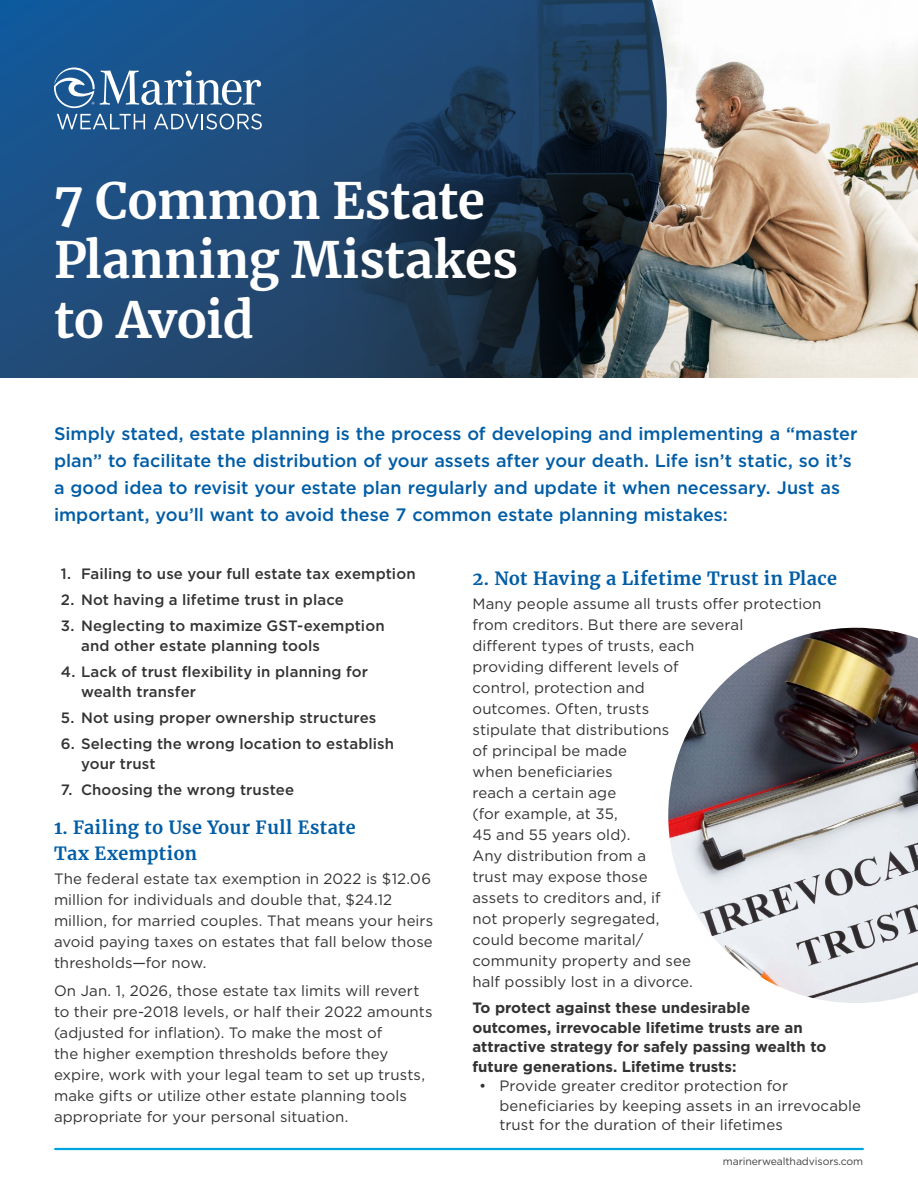
<style>
.page{position:relative;width:918px;height:1188px;background:#fff}
.page>*{position:absolute;margin:0;border:0;box-sizing:border-box;transform-origin:0 0}
.t1{font:700 49.5px/59.4px "Merriweather";letter-spacing:-.01em;color:#fff}
.t2{font:500 18px/27px "Gotham";color:#005da6}
.t3{font:700 18px/25.5px "Merriweather";letter-spacing:.025em;color:#005da6}
.t4{font:15px/21px "Gotham";letter-spacing:.005em;color:#333334}
.t5{font:500 15px/19.5px "Gotham";letter-spacing:.01em;color:#333334}
.t6{font:700 15px/19.5px "Gotham";color:#333334}
.t7{font:10.5px "Gotham";letter-spacing:-.01em;color:#414042}
</style>
<div class="page">
<hr style="left:55px;top:1148px;width:808px;height:2px;background:#00a4df">
<img style="left:667px;top:16px;width:251px;height:362px">
<svg style="left:0;top:0;width:667px;height:378px;background:#1f4267"></svg>
<img style="left:668px;top:628px;width:250px;height:375px">
<svg style="left:57px;top:114px;width:88px;height:15px"></svg>
<svg style="left:154px;top:114px;width:108px;height:16px;background:#5a7ea4"></svg>
<svg style="left:54px;top:67px;width:207px;height:41px"></svg>
<h1 class="t1" style="left:54px;top:170px;width:466px">7 Common Estate<br>Planning Mistakes to Avoid</h1>
<p class="t2" style="left:54px;top:420px;width:805px">Simply stated, estate planning is the process of developing and implementing a “master plan” to facilitate the distribution of your assets after your death. Life isn’t static, so it’s a good idea to revisit your estate plan regularly and update it when necessary. Just as important, you’ll want to avoid these 7 common estate planning mistakes:</p>
<p class="t5" style="left:61px;top:564px;width:356px">1. Failing to use your full estate tax exemption</p>
<p class="t5" style="left:61px;top:590px;width:285px">2. Not having a lifetime trust in place</p>
<p class="t5" style="left:81px;top:616px;width:305px;text-indent:-20px">3. Neglecting to maximize GST-exemption and other estate planning tools</p>
<p class="t5" style="left:81px;top:662px;width:288px;text-indent:-20px">4. Lack of trust flexibility in planning for wealth transfer</p>
<p class="t5" style="left:61px;top:708px;width:317px">5. Not using proper ownership structures</p>
<p class="t5" style="left:81px;top:734px;width:315px;text-indent:-20px">6. Selecting the wrong location to establish your trust</p>
<p class="t5" style="left:61px;top:780px;width:235px">7. Choosing the wrong trustee</p>
<p class="t3" style="left:54px;top:814px;width:303px">1. Failing to Use Your Full Estate<br>Tax Exemption</p>
<p class="t4" style="left:54px;top:868px;width:381px">The federal estate tax exemption in 2022 is $12.06 million for individuals and double that, $24.12 million, for married couples. That means your heirs avoid paying taxes on estates that fall below those thresholds—for now.</p>
<p class="t4" style="left:54px;top:980px;width:380px">On Jan. 1, 2026, those estate tax limits will revert to their pre-2018 levels, or half their 2022 amounts (adjusted for inflation). To make the most of<br>the higher exemption thresholds before they expire, work with your legal team to set up trusts, make gifts or utilize other estate planning tools appropriate for your personal situation.</p>
<p class="t3" style="left:472px;top:565px;width:366px">2. Not Having a Lifetime Trust in Place</p>
<p class="t4" style="left:472px;top:593px;width:351px">Many people assume all trusts offer protection from creditors. But there are several<br>different types of trusts, each<br>providing different levels of<br>control, protection and<br>outcomes. Often, trusts<br>stipulate that distributions<br>of principal be made<br>when beneficiaries<br>reach a certain age<br>(for example, at 35,<br>45 and 55 years old).<br>Any distribution from a<br>trust may expose those<br>assets to creditors and, if<br>not properly segregated,<br>could become marital/<br>community property and see<br>half possibly lost in a divorce.</p>
<p class="t6" style="left:472px;top:998px;width:355px">To protect against these undesirable outcomes, irrevocable lifetime trusts are an attractive strategy for safely passing wealth to future generations. Lifetime trusts:</p>
<p class="t4" style="left:500px;top:1076px;width:363px;line-height:19.5px;text-indent:-20px">• Provide greater creditor protection for beneficiaries by keeping assets in an irrevocable trust for the duration of their lifetimes</p>
<p class="t7" style="left:723px;top:1155px;width:142px">marinerwealthadvisors.com</p>
</div>
